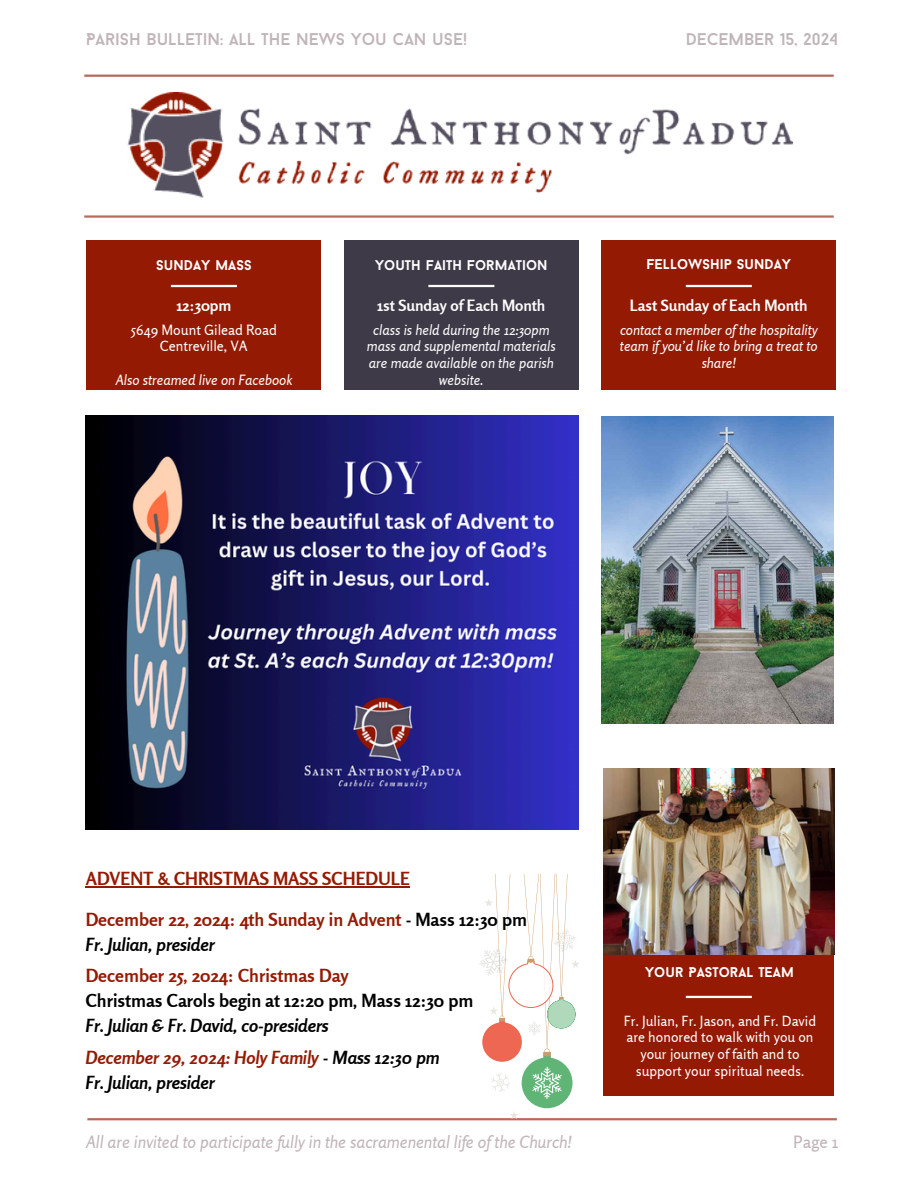
<style>
.page{position:relative;width:918px;height:1188px;background:#fff}
.page>*{position:absolute;margin:0;border:0;box-sizing:border-box;transform-origin:0 0}
.t1{font:700 18px/25.2px "Rosario";color:#000}
.t2{font:700 18px/25.2px "Rosario";color:#951a04}
.t3{font:italic 700 18px/25.2px "Rosario";color:#000}
.t4{font:italic 16.95px "Rosario";color:#c1b4b7}
.t5{font:16.95px "Baron Neue";color:#c1b4b7}
.t6{font:16.95px "Rosario";color:#c1b4b7}
.t7{font:700 15.45px "Rosario";color:#fff}
.t8{font:700 15.45px "Rosario";color:#fefefe}
.t9{font:italic 14.1px/16.8px "Rosario";color:#fff;text-align:center}
.t10{font:italic 14.1px/16.8px "Rosario";color:#fefefe;text-align:center}
.t11{font:700 14.1px "Baron Neue";color:#fff}
.t12{font:14.1px/16.8px "Rosario";color:#fff;text-align:center}
.t13{font:700 14.1px "Baron Neue";color:#fefefe}
.t14{font:13.95px/16.6px "Rosario";color:#fff;text-align:center}
.s1{color:#000}
.s2{font-style:italic;color:#000}
.s3{color:#951a04}
.s4{font-style:italic}
</style>
<div class="page">
<img style="left:602px;top:416px;width:231px;height:308px">
<img style="left:603px;top:768px;width:232px;height:187px">
<div style="left:603px;top:955px;width:231px;height:141px;background:#951a04"></div>
<hr style="left:84px;top:75px;width:750px;height:2px;background:#ba6a5c">
<hr style="left:87px;top:1118px;width:750px;height:2px;background:#ba6a5c">
<hr style="left:84px;top:215px;width:750px;height:3px;background:#ba6a5c">
<div style="left:87px;top:240px;width:234px;height:150px;background:#951a04"></div>
<div style="left:344px;top:240px;width:235px;height:150px;background:#3e3a48"></div>
<div style="left:602px;top:240px;width:234px;height:150px;background:#951a04"></div>
<hr style="left:171px;top:285px;width:66px;height:2px;background:#fefefe">
<hr style="left:428px;top:285px;width:66px;height:2px;background:#fefefe">
<hr style="left:686px;top:285px;width:66px;height:2px;background:#fefefe">
<hr style="left:686px;top:996px;width:66px;height:2px;background:#fefefe">
<img style="left:127px;top:93px;width:665px;height:105px">
<svg style="left:476px;top:874px;width:104px;height:245px"></svg>
<img style="left:86px;top:416px;width:492px;height:414px">
<hr style="left:86px;top:886px;width:324px;height:1px;background:#951a04">
<p class="t5" style="left:86px;top:32px;width:383px">PARISH BULLETIN: ALL THE NEWS YOU CAN USE!</p>
<h4 class="t5" style="left:686px;top:32px;width:154px">DECEMBER 15, 2024</h4>
<p class="t11" style="left:156px;top:259px;width:97px">SUNDAY MASS</p>
<h4 class="t13" style="left:375px;top:259px;width:174px">YOUTH FAITH FORMATION</h4>
<h5 class="t11" style="left:646px;top:259px;width:146px">FELLOWSHIP SUNDAY</h5>
<h4 class="t7" style="left:176px;top:296px;width:57px">12:30pm</h4>
<p class="t8" style="left:377px;top:296px;width:170px">1st Sunday of Each Month</p>
<h4 class="t7" style="left:630px;top:296px;width:179px">Last Sunday of Each Month</h4>
<h5 class="t12" style="left:131px;top:321px;width:148px">5649 Mount Gilead Road<br>Centreville, VA</h5>
<h4 class="t9" style="left:115px;top:372px;width:178px">Also streamed live on Facebook</h4>
<p class="t10" style="left:367px;top:321px;width:190px">class is held during the 12:30pm mass and supplemental materials are made available on the parish website.</p>
<h4 class="t9" style="left:620px;top:321px;width:199px">contact a member of the hospitality team if you’d like to bring a treat to share!</h4>
<h3 class="t2" style="left:86px;top:865px;width:326px">ADVENT &amp; CHRISTMAS MASS SCHEDULE</h3>
<h3 class="t2" style="left:86px;top:907px;width:443px">December 22, 2024: 4th Sunday in Advent <span class="s1">- Mass 12:30 pm<br></span><span class="s2">Fr. Julian, presider</span></h3>
<p class="t1" style="left:86px;top:963px;width:389px"><span class="s3">December 25, 2024: Christmas Day<br></span>Christmas Carols begin at 12:20 pm, Mass 12:30 pm<br><span class="s4">Fr. Julian &amp; Fr. David, co-presiders</span></p>
<p class="t3" style="left:86px;top:1044px;width:355px"><span class="s3">December 29, 2024: Holy Family</span> - Mass 12:30 pm<br>Fr. Julian, presider</p>
<h5 class="t11" style="left:645px;top:967px;width:150px">YOUR PASTORAL TEAM</h5>
<h5 class="t14" style="left:624px;top:1012px;width:194px">Fr. Julian, Fr. Jason, and Fr. David are honored to walk with you on your journey of faith and to support your spiritual needs.</h5>
<p class="t4" style="left:86px;top:1131px;width:487px">All are invited to participate fully in the sacramenental life of the Church!</p>
<p class="t6" style="left:793px;top:1131px;width:47px">Page 1</p>
</div>
